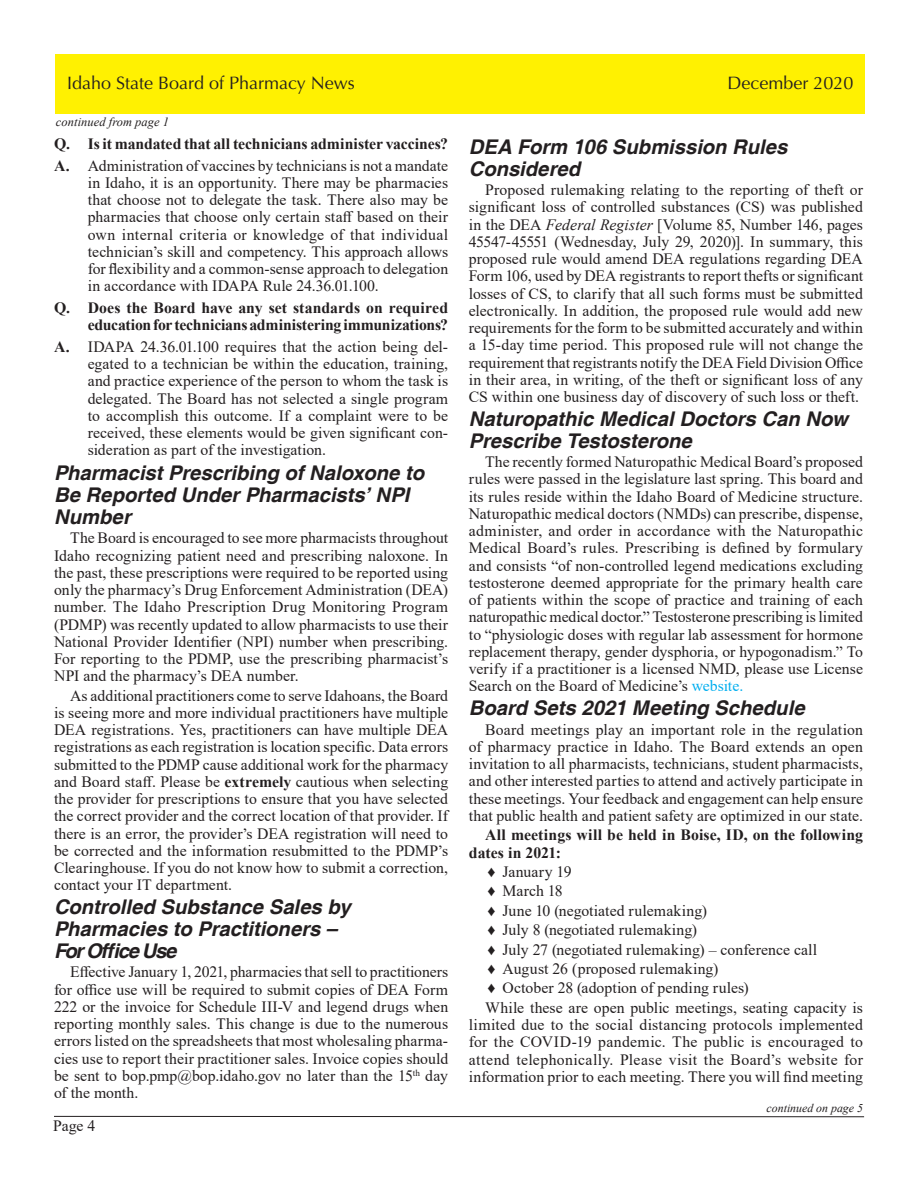
<style>
.page{position:relative;width:918px;height:1188px;background:#fff}
.page>*{position:absolute;margin:0;border:0;box-sizing:border-box;transform-origin:0 0}
.Headline{font:italic 700 20.25px/21.8px "Helvetica";color:#231f20}
.t1{font:18px "Optima LT Std";color:#231f20}
.Body_text{font:15.75px/17.2px "Times New Roman";letter-spacing:.005em;color:#231f20;text-align:justify}
.Q_A{font:15.75px/17.2px "Times New Roman";color:#231f20;text-align:justify}
.Q_A-2{font:700 15.75px/17.2px "Times New Roman";letter-spacing:-.005em;color:#231f20;text-align:right}
.Body_text-2{font:700 15.75px/17.2px "Times New Roman";letter-spacing:.005em;color:#231f20}
.Page_With_Line_Head{font:15.75px "Times New Roman";color:#231f20}
.cont__from{font:italic 12.45px "Times New Roman";letter-spacing:.005em;color:#231f20}
.cont__on{font:italic 11.85px "Times New Roman";color:#231f20}
.s1{font-weight:700}
.s2{font-style:italic}
.s3{color:#00aeef}
</style>
<div class="page">
<hr style="left:54px;top:1116px;width:810px;height:1px;background:#231f20">
<div style="left:55px;top:54px;width:810px;height:60px;background:#fff101"></div>
<p class="t1" style="left:67px;top:73px;width:289px">Idaho State Board of Pharmacy News</p>
<p class="t1" style="left:727px;top:72px;width:128px">December 2020</p>
<p class="cont__from" style="left:56px;top:114px;width:115px">continued from page 1</p>
<p class="Q_A-2" style="left:54px;top:135px;width:396px">Q. Is it mandated that all technicians administer vaccines?</p>
<p class="Q_A" style="left:88px;top:156px;width:362px;text-indent:-34px"><span class="s1">A.</span> Administration of vaccines by technicians is not a mandate in Idaho, it is an opportunity. There may be pharmacies that choose not to delegate the task. There also may be pharmacies that choose only certain staff based on their own internal criteria or knowledge of that individual technician’s skill and competency. This approach allows for flexibility and a common-sense approach to delegation in accordance with IDAPA Rule 24.36.01.100.</p>
<p class="Q_A-2" style="left:54px;top:299px;width:396px">Q. Does the Board have any set standards on required education for technicians administering immunizations?</p>
<p class="Q_A" style="left:88px;top:337px;width:362px;text-indent:-34px"><span class="s1">A.</span> IDAPA 24.36.01.100 requires that the action being del&shy;egated to a technician be within the education, training, and practice experience of the person to whom the task is delegated. The Board has not selected a single program to accomplish this outcome. If a complaint were to be received, these elements would be given significant con&shy;sideration as part of the investigation.</p>
<p class="Headline" style="left:54px;top:463px;width:372px">Pharmacist Prescribing of Naloxone to<br>Be Reported Under Pharmacists’ NPI<br>Number</p>
<p class="Body_text" style="left:54px;top:529px;width:396px;text-indent:16px">The Board is encouraged to see more pharmacists throughout Idaho recognizing patient need and prescribing naloxone. In the past, these prescriptions were required to be reported using only the pharmacy’s Drug Enforcement Administration (DEA) number. The Idaho Prescription Drug Monitoring Program (PDMP) was recently updated to allow pharmacists to use their National Provider Identifier (NPI) number when prescribing.<br>For reporting to the PDMP, use the prescribing pharmacist’s NPI and the pharmacy’s DEA number.</p>
<p class="Body_text" style="left:54px;top:686px;width:396px;text-indent:16px">As additional practitioners come to serve Idahoans, the Board is seeing more and more individual practitioners have multiple DEA registrations. Yes, practitioners can have multiple DEA registrations as each registration is location specific. Data errors submitted to the PDMP cause additional work for the pharmacy and Board staff. Please be <span class="s1">extremely</span> cautious when selecting the provider for prescriptions to ensure that you have selected the correct provider and the correct location of that provider. If there is an error, the provider’s DEA registration will need to be corrected and the information resubmitted to the PDMP’s Clearinghouse. If you do not know how to submit a correction, contact your IT department.</p>
<p class="Headline" style="left:54px;top:897px;width:298px">Controlled Substance Sales by<br>Pharmacies to Practitioners –<br>For Office Use</p>
<p class="Body_text" style="left:54px;top:963px;width:396px;text-indent:16px">Effective January 1, 2021, pharmacies that sell to practitioners for office use will be required to submit copies of DEA Form 222 or the invoice for Schedule III-V and legend drugs when reporting monthly sales. This change is due to the numerous errors listed on the spreadsheets that most wholesaling pharma&shy;cies use to report their practitioner sales. Invoice copies should be sent to bop.pmp@bop.idaho.gov no later than the 15<sup>th</sup> day of the month.</p>
<p class="Page_With_Line_Head" style="left:53px;top:1115px;width:44px">Page 4</p>
<p class="Headline" style="left:469px;top:137px;width:320px">DEA Form 106 Submission Rules<br>Considered</p>
<p class="Body_text" style="left:469px;top:181px;width:396px;text-indent:16px">Proposed rulemaking relating to the reporting of theft or significant loss of controlled substances (CS) was published in the DEA <span class="s2">Federal Register</span> [Volume 85, Number 146, pages 45547-45551 (Wednesday, July 29, 2020)]. In summary, this proposed rule would amend DEA regulations regarding DEA Form 106, used by DEA registrants to report thefts or significant losses of CS, to clarify that all such forms must be submitted electronically. In addition, the proposed rule would add new requirements for the form to be submitted accurately and within a 15-day time period. This proposed rule will not change the requirement that registrants notify the DEA Field Division Office in their area, in writing, of the theft or significant loss of any CS within one business day of discovery of such loss or theft.</p>
<p class="Headline" style="left:469px;top:409px;width:381px">Naturopathic Medical Doctors Can Now<br>Prescribe Testosterone</p>
<p class="Body_text" style="left:469px;top:453px;width:396px;text-indent:16px">The recently formed Naturopathic Medical Board’s proposed rules were passed in the legislature last spring. This board and its rules reside within the Idaho Board of Medicine structure.<br>Naturopathic medical doctors (NMDs) can prescribe, dispense, administer, and order in accordance with the Naturopathic Medical Board’s rules. Prescribing is defined by formulary and consists “of non-controlled legend medications excluding testosterone deemed appropriate for the primary health care of patients within the scope of practice and training of each naturopathic medical doctor.” Testosterone prescribing is limited to “physiologic doses with regular lab assessment for hormone replacement therapy, gender dysphoria, or hypogonadism.” To verify if a practitioner is a licensed NMD, please use License Search on the Board of Medicine’s <span class="s3">website.</span></p>
<p class="Headline" style="left:469px;top:698px;width:337px">Board Sets 2021 Meeting Schedule</p>
<p class="Body_text" style="left:469px;top:720px;width:396px;text-indent:16px">Board meetings play an important role in the regulation of pharmacy practice in Idaho. The Board extends an open invitation to all pharmacists, technicians, student pharmacists, and other interested parties to attend and actively participate in these meetings. Your feedback and engagement can help ensure that public health and patient safety are optimized in our state.</p>
<p class="Body_text-2" style="left:469px;top:826px;width:396px;text-indent:16px">All meetings will be held in Boise, ID, on the following dates in 2021:</p>
<p class="Body_text" style="left:487px;top:863px;width:86px">♦ January 19</p>
<p class="Body_text" style="left:487px;top:882px;width:77px">♦ March 18</p>
<p class="Body_text" style="left:487px;top:901px;width:221px">♦ June 10 (negotiated rulemaking)</p>
<p class="Body_text" style="left:487px;top:921px;width:211px">♦ July 8 (negotiated rulemaking)</p>
<p class="Body_text" style="left:487px;top:940px;width:331px">♦ July 27 (negotiated rulemaking) – conference call</p>
<p class="Body_text" style="left:487px;top:960px;width:232px">♦ August 26 (proposed rulemaking)</p>
<p class="Body_text" style="left:487px;top:979px;width:263px">♦ October 28 (adoption of pending rules)</p>
<p class="Body_text" style="left:469px;top:998px;width:396px;text-indent:16px">While these are open public meetings, seating capacity is limited due to the social distancing protocols implemented for the COVID-19 pandemic. The public is encouraged to attend telephonically. Please visit the Board’s website for information prior to each meeting. There you will find meeting</p>
<p class="cont__on" style="left:767px;top:1100px;width:98px">continued on page 5</p>
</div>
